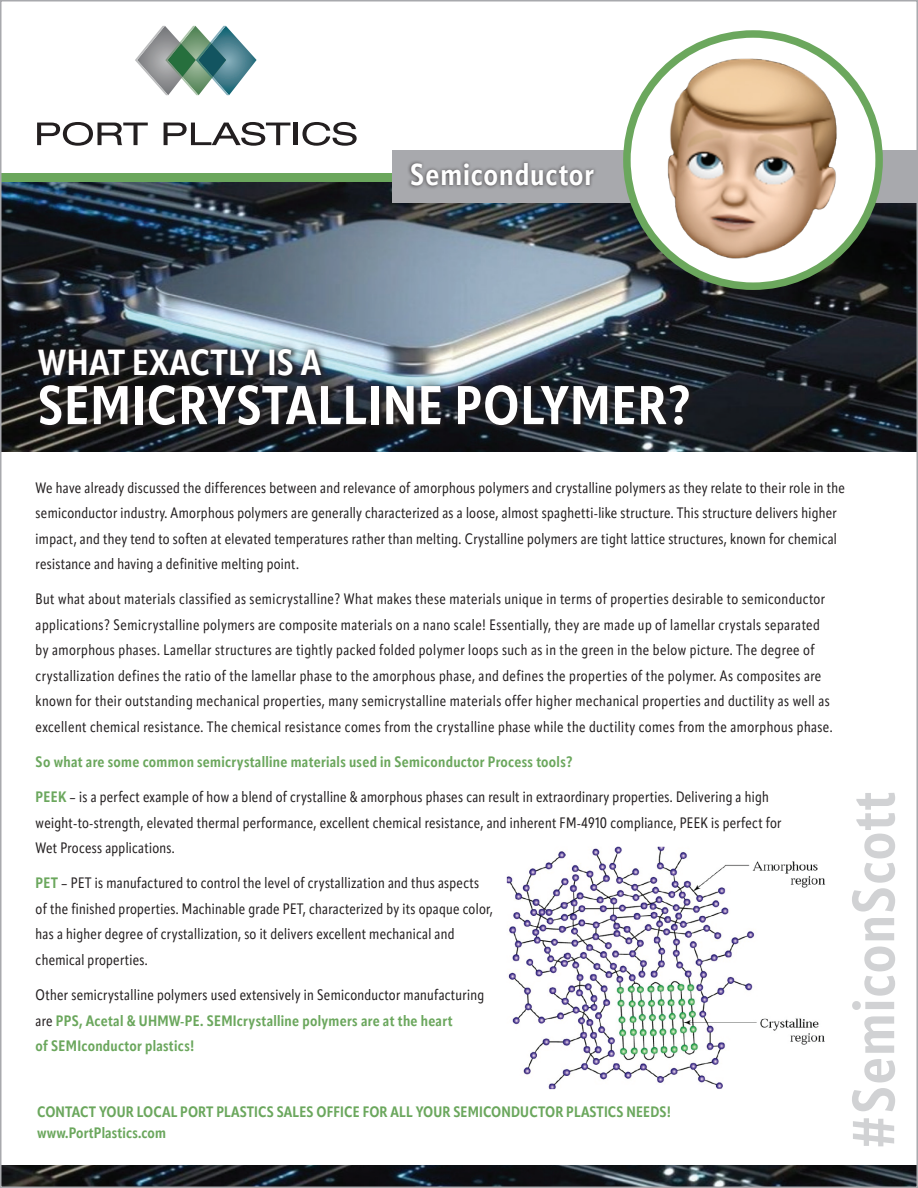
<style>
.page{position:relative;width:918px;height:1188px;background:#fff}
.page>*{position:absolute;margin:0;border:0;box-sizing:border-box;transform-origin:0 0}
.t1{font:700 58.5px "Apparat Cond";letter-spacing:.02em;color:#d1d2d4}
.t2{font:700 54px "Apparat Cond";letter-spacing:.02em;color:#fff}
.t3{font:700 36px "Apparat Cond";letter-spacing:.01em;color:#fff}
.t4{font:700 30px "Apparat Cond";letter-spacing:.03em;color:#fff}
.t5{font:15px/25.5px "Apparat Cond";letter-spacing:.02em;color:#231f20}
.t6{font:700 15px/25.5px "Apparat Cond";letter-spacing:.02em;color:#6ba75d}
.s1{font-weight:700;color:#6ba75d}
.s2{font-weight:400;color:#231f20}
</style>
<div class="page">
<img style="left:506px;top:846px;width:320px;height:244px">
<img style="left:3px;top:181px;width:912px;height:270px">
<svg style="left:37px;top:122px;width:111px;height:24px"></svg>
<svg style="left:164px;top:122px;width:126px;height:24px"></svg>
<hr style="left:294px;top:123px;width:4px;height:22px;background:#231f20">
<svg style="left:302px;top:122px;width:55px;height:24px"></svg>
<svg style="left:135px;top:26px;width:122px;height:69px"></svg>
<div style="left:0;top:173px;width:396px;height:8px;background:#6ba75d"></div>
<div style="left:392px;top:150px;width:526px;height:53px;background:#a8a9ad"></div>
<img style="left:3px;top:1165px;width:912px;height:20px">
<div style="left:30px;top:340px;width:668px;height:94px;background:#231f20;opacity:.75"></div>
<div style="left:407px;top:159px;width:190px;height:31px;background:#231f20;opacity:.75"></div>
<img style="left:635px;top:38px;width:236px;height:244px">
<div style="left:623px;top:30px;width:260px;height:260px;border:8px solid #6ba75d;border-radius:50%"></div>
<h3 class="t4" style="left:410px;top:157px;width:185px">Semiconductor</h3>
<h3 class="t3" style="left:38px;top:340px;width:285px">WHAT EXACTLY IS A</h3>
<h2 class="t2" style="left:38px;top:373px;width:655px">SEMICRYSTALLINE POLYMER?</h2>
<p class="t5" style="left:36px;top:475px;width:811px">We have already discussed the differences between and relevance of amorphous polymers and crystalline polymers as they relate to their role in the semiconductor industry. Amorphous polymers are generally characterized as a loose, almost spaghetti-like structure. This structure delivers higher impact, and they tend to soften at elevated temperatures rather than melting. Crystalline polymers are tight lattice structures, known for chemical resistance and having a definitive melting point.</p>
<p class="t5" style="left:36px;top:586px;width:799px">But what about materials classified as semicrystalline? What makes these materials unique in terms of properties desirable to semiconductor applications? Semicrystalline polymers are composite materials on a nano scale! Essentially, they are made up of lamellar crystals separated by amorphous phases. Lamellar structures are tightly packed folded polymer loops such as in the green in the below picture. The degree of crystallization defines the ratio of the lamellar phase to the amorphous phase, and defines the properties of the polymer. As composites are known for their outstanding mechanical properties, many semicrystalline materials offer higher mechanical properties and ductility as well as excellent chemical resistance. The chemical resistance comes from the crystalline phase while the ductility comes from the amorphous phase.</p>
<p class="t6" style="left:36px;top:749px;width:539px">So what are some common semicrystalline materials used in Semiconductor Process tools?</p>
<p class="t5" style="left:36px;top:784px;width:747px"><span class="s1">PEEK</span> – is a perfect example of how a blend of crystalline &amp; amorphous phases can result in extraordinary properties. Delivering a high weight-to-strength, elevated thermal performance, excellent chemical resistance, and inherent FM-4910 compliance, PEEK is perfect for<br>Wet Process applications.</p>
<p class="t5" style="left:36px;top:871px;width:459px"><span class="s1">PET</span> – PET is manufactured to control the level of crystallization and thus aspects of the finished properties. Machinable grade PET, characterized by its opaque color, has a higher degree of crystallization, so it delivers excellent mechanical and chemical properties.</p>
<p class="t6" style="left:36px;top:982px;width:450px"><span class="s2">Other semicrystalline polymers used extensively in Semiconductor manufacturing are</span> PPS, Acetal &amp; UHMW-PE. SEMIcrystalline polymers are at the heart<br>of SEMIconductor plastics!</p>
<h1 class="t1" style="left:838px;top:1150px;width:360px;rotate:-90deg">#SemiconScott</h1>
<p class="t6" style="left:37px;top:1101px;width:635px;line-height:21px">CONTACT YOUR LOCAL PORT PLASTICS SALES OFFICE FOR ALL YOUR SEMICONDUCTOR PLASTICS NEEDS! www.PortPlastics.com</p>
</div>
